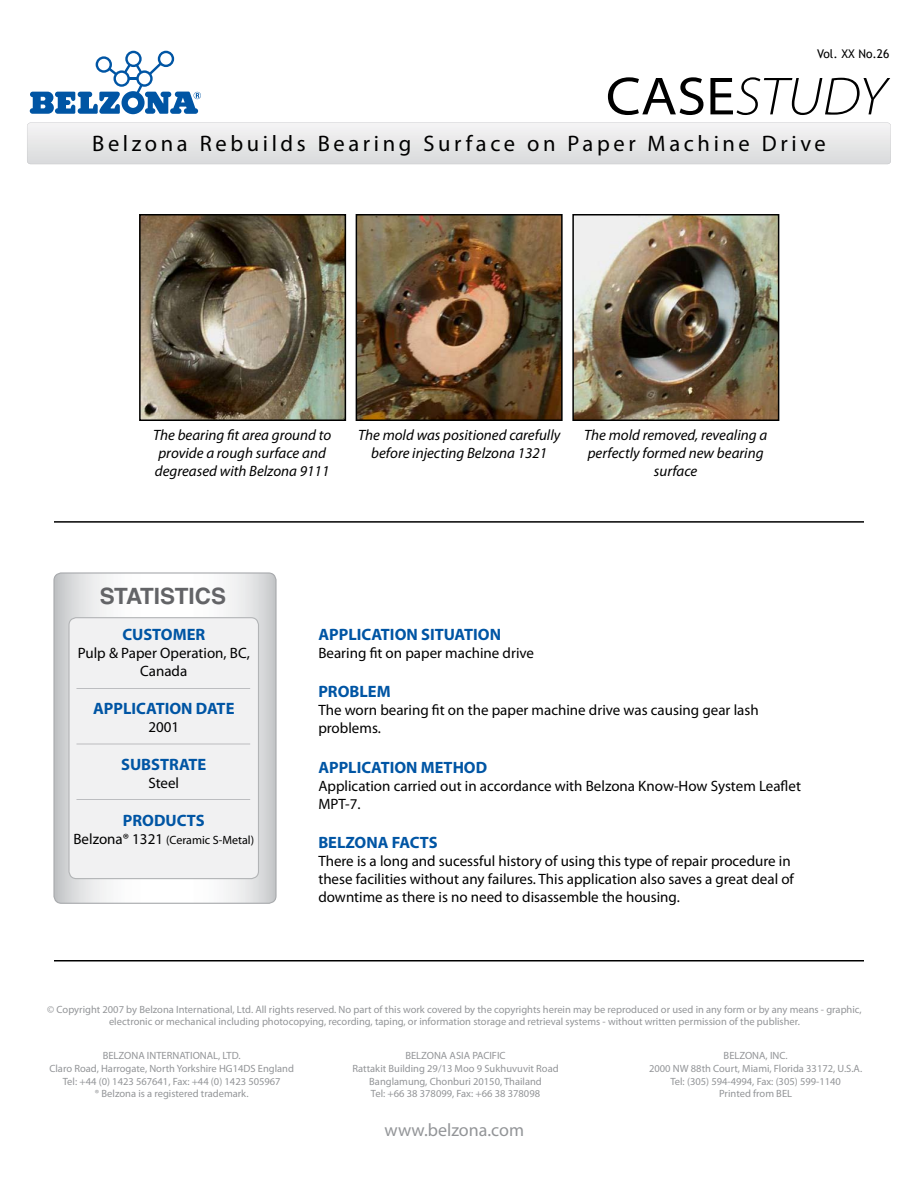
<style>
.page{position:relative;width:918px;height:1188px;background:#fff}
.page>*{position:absolute;margin:0;border:0;box-sizing:border-box;transform-origin:0 0}
.t1{font:italic 300 semi-expanded 54px "Myriad Pro";color:#000}
.t2{font:22.5px "Myriad Pro";letter-spacing:.16em;color:#000}
.t3{font:700 22.5px "Helvetica LT Std";color:#636467}
.t4{font:18px "Myriad Pro";color:#939598}
.t5{font:700 16.5px "Myriad Pro";color:#0055a4}
.t6{font:15px/18px "Myriad Pro";color:#000}
.t7{font:italic 15px/18px "Myriad Pro";color:#000;text-align:center}
.t8{font:12px "Myriad Pro";color:#000}
.t9{font:12px "Trebuchet MS";color:#000}
.t10{font:10.5px/12.6px "Myriad Pro";color:#939598;text-align:center}
.s1{font-weight:400;font-style:normal}
.s2{font-size:15px}
</style>
<div class="page">
<svg style="left:55px;top:574px;width:220px;height:328px"></svg>
<div style="left:53px;top:572px;width:224px;height:332px;border:1px solid #a7a9ac;border-radius:8px"></div>
<div style="left:69px;top:618px;width:189px;height:261px;background:#f1f1f2;border-radius:8px"></div>
<div style="left:68px;top:617px;width:191px;height:262px;border:1px solid #b2b4b6;border-radius:8px"></div>
<hr style="left:76px;top:688px;width:174px;height:1px;background:#bcbdc0">
<hr style="left:76px;top:744px;width:174px;height:1px;background:#bcbdc0">
<hr style="left:76px;top:799px;width:174px;height:1px;background:#bcbdc0">
<svg style="left:27px;top:123px;width:864px;height:41px"></svg>
<img style="left:142px;top:217px;width:201px;height:201px">
<div style="left:139px;top:214px;width:207px;height:207px;border:2px solid #000"></div>
<img style="left:359px;top:217px;width:201px;height:201px">
<div style="left:356px;top:214px;width:207px;height:207px;border:2px solid #000"></div>
<img style="left:575px;top:217px;width:201px;height:201px">
<div style="left:572px;top:214px;width:207px;height:207px;border:2px solid #000"></div>
<svg style="left:30px;top:51px;width:171px;height:63px"></svg>
<hr style="left:54px;top:521px;width:810px;height:2px;background:#000">
<hr style="left:54px;top:960px;width:810px;height:2px;background:#000">
<p class="t9" style="left:817px;top:47px;width:74px">Vol. XX No.26</p>
<h1 class="t1" style="left:606px;top:68px;width:282px"><span class="s1">CASE</span>STUDY</h1>
<h2 class="t2" style="left:92px;top:130px;width:735px">Belzona Rebuilds Bearing Surface on Paper Machine Drive</h2>
<h3 class="t7" style="left:153px;top:426px;width:180px;text-align:left">The bearing fit area ground to provide a rough surface and degreased with Belzona 9111</h3>
<h3 class="t7" style="left:358px;top:426px;width:204px">The mold was positioned carefully before injecting Belzona 1321</h3>
<h3 class="t7" style="left:584px;top:426px;width:185px">The mold removed, revealing a perfectly formed new bearing surface</h3>
<h2 class="t3" style="left:100px;top:582px;width:128px">STATISTICS</h2>
<h3 class="t5" style="left:122px;top:624px;width:84px">CUSTOMER</h3>
<h3 class="t6" style="left:78px;top:644px;width:174px;text-align:center">Pulp &amp; Paper Operation, BC,<br>Canada</h3>
<h3 class="t5" style="left:93px;top:698px;width:143px">APPLICATION DATE</h3>
<h3 class="t6" style="left:148px;top:718px;width:32px">2001</h3>
<h3 class="t5" style="left:121px;top:754px;width:87px">SUBSTRATE</h3>
<h3 class="t6" style="left:148px;top:774px;width:32px">Steel</h3>
<h3 class="t5" style="left:123px;top:809px;width:83px">PRODUCTS</h3>
<p class="t8" style="left:73px;top:832px;width:182px"><span class="s2">Belzona® 1321</span> (Ceramic S-Metal)</p>
<h3 class="t5" style="left:318px;top:623px;width:184px">APPLICATION SITUATION</h3>
<h3 class="t6" style="left:318px;top:643px;width:217px">Bearing fit on paper machine drive</h3>
<h3 class="t5" style="left:318px;top:681px;width:74px">PROBLEM</h3>
<h3 class="t6" style="left:318px;top:701px;width:442px">The worn bearing fit on the paper machine drive was causing gear lash problems.</h3>
<h3 class="t5" style="left:318px;top:756px;width:170px">APPLICATION METHOD</h3>
<h3 class="t6" style="left:318px;top:776px;width:484px">Application carried out in accordance with Belzona Know-How System Leaflet<br>MPT-7.</h3>
<h3 class="t5" style="left:318px;top:832px;width:121px">BELZONA FACTS</h3>
<h3 class="t6" style="left:318px;top:852px;width:477px">There is a long and sucessful history of using this type of repair procedure in these facilities without any failures. This application also saves a great deal of downtime as there is no need to disassemble the housing.</h3>
<p class="t10" style="left:47px;top:1003px;width:816px">© Copyright 2007 by Belzona International, Ltd. All rights reserved. No part of this work covered by the copyrights herein may be reproduced or used in any form or by any means - graphic, electronic or mechanical including photocopying, recording, taping, or information storage and retrieval systems - without written permission of the publisher.</p>
<p class="t10" style="left:49px;top:1049px;width:246px">BELZONA INTERNATIONAL, LTD.<br>Claro Road, Harrogate, North Yorkshire HG14DS England Tel: +44 (0) 1423 567641, Fax: +44 (0) 1423 505967<br>® Belzona is a registered trademark.</p>
<p class="t10" style="left:352px;top:1049px;width:208px">BELZONA ASIA PACIFIC<br>Rattakit Building 29/13 Moo 9 Sukhuvuvit Road Banglamung, Chonburi 20150, Thailand<br>Tel: +66 38 378099, Fax: +66 38 378098</p>
<h3 class="t4" style="left:385px;top:1119px;width:141px">www.belzona.com</h3>
<p class="t10" style="left:649px;top:1049px;width:215px">BELZONA, INC.<br>2000 NW 88th Court, Miami, Florida 33172, U.S.A.<br>Tel: (305) 594-4994, Fax: (305) 599-1140<br>Printed from BEL</p>
</div>
